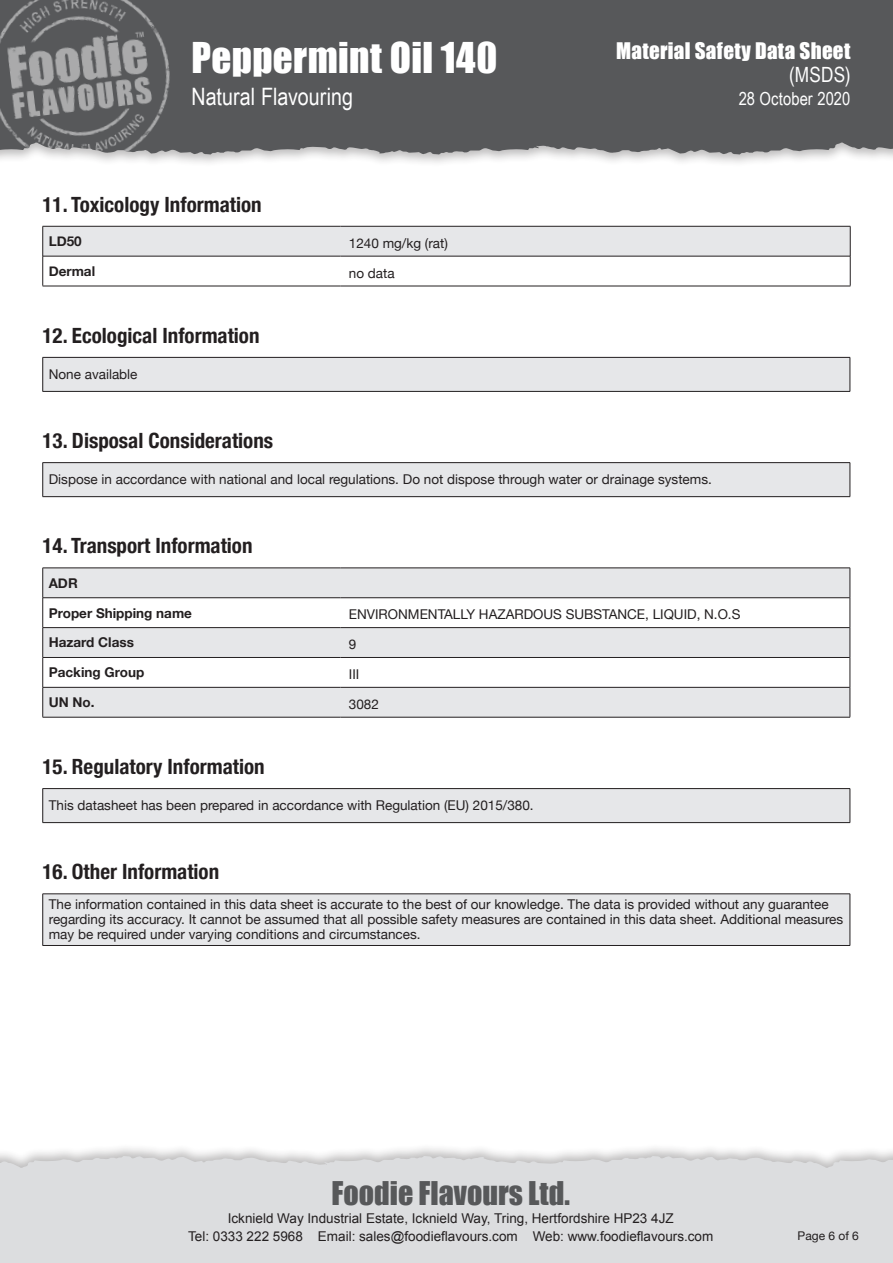
<style>
.page{position:relative;width:893px;height:1263px;background:#fff}
.page>*{position:absolute;margin:0;border:0;box-sizing:border-box;transform-origin:0 0}
.t1{font:39px "Impact";letter-spacing:.01em;color:#fff}
.t2{font:30px "Impact";color:#57585a}
.t3{font:24px "Arial Narrow";color:#fff}
.Heading_2{font:700 condensed 21px "Helvetica Neue";color:#231f20}
.t4{font:21px "Impact";letter-spacing:.015em;color:#fff}
.t5{font:21px "Arial Narrow";color:#fff}
.t6{font:18px "Arial Narrow";letter-spacing:.005em;color:#fff}
.Standard_table_text{font:13.5px/15px "Helvetica Neue";color:#231f20}
.t7{font:13.5px/18px "Arial";color:#231f20;text-align:center}
.Standard_Table_Label{font:700 13.5px "Helvetica Neue";color:#231f20}
.t8{font:12px "Helvetica Neue";color:#231f20}
</style>
<div class="page">
<div style="left:0;top:1143px;width:893px;height:120px;background:#231f20;opacity:.3"></div>
<div style="left:0;top:1156px;width:893px;height:107px;background:#dcdddf"></div>
<div style="left:0;top:0;width:893px;height:167px;background:#231f20;opacity:.3"></div>
<div style="left:206px;top:0;width:687px;height:154px;background:#57585a"></div>
<img style="left:0;top:0;width:206px;height:154px">
<div style="left:43px;top:227px;width:807px;height:29px;background:#e6e7e9"></div>
<hr style="left:43px;top:226px;width:297px;height:1px;background:#231f20">
<hr style="left:42px;top:226px;width:1px;height:30px;background:#231f20">
<hr style="left:340px;top:226px;width:510px;height:1px;background:#231f20">
<hr style="left:850px;top:226px;width:1px;height:30px;background:#231f20">
<hr style="left:42px;top:256px;width:1px;height:30px;background:#231f20">
<hr style="left:850px;top:256px;width:1px;height:30px;background:#231f20">
<hr style="left:43px;top:256px;width:297px;height:1px;background:#231f20">
<hr style="left:340px;top:256px;width:510px;height:1px;background:#231f20">
<hr style="left:43px;top:286px;width:297px;height:1px;background:#231f20">
<hr style="left:340px;top:286px;width:510px;height:1px;background:#231f20">
<div style="left:43px;top:357px;width:807px;height:34px;background:#e6e7e9"></div>
<hr style="left:43px;top:357px;width:807px;height:1px;background:#231f20">
<hr style="left:42px;top:358px;width:1px;height:33px;background:#231f20">
<hr style="left:850px;top:358px;width:1px;height:33px;background:#231f20">
<hr style="left:43px;top:391px;width:807px;height:1px;background:#231f20">
<div style="left:43px;top:463px;width:807px;height:34px;background:#e6e7e9"></div>
<hr style="left:43px;top:462px;width:807px;height:1px;background:#231f20">
<hr style="left:42px;top:463px;width:1px;height:33px;background:#231f20">
<hr style="left:850px;top:463px;width:1px;height:33px;background:#231f20">
<hr style="left:43px;top:496px;width:807px;height:1px;background:#231f20">
<svg style="left:43px;top:569px;width:807px;height:148px;fill:#e6e7e9"></svg>
<hr style="left:43px;top:568px;width:297px;height:1px;background:#231f20">
<hr style="left:42px;top:568px;width:1px;height:30px;background:#231f20">
<hr style="left:340px;top:568px;width:510px;height:1px;background:#231f20">
<hr style="left:850px;top:568px;width:1px;height:30px;background:#231f20">
<hr style="left:42px;top:598px;width:1px;height:30px;background:#231f20">
<hr style="left:850px;top:598px;width:1px;height:30px;background:#231f20">
<svg style="left:42px;top:628px;width:1px;height:29px"></svg>
<svg style="left:850px;top:628px;width:1px;height:29px"></svg>
<hr style="left:42px;top:657px;width:1px;height:30px;background:#231f20">
<hr style="left:850px;top:657px;width:1px;height:30px;background:#231f20">
<hr style="left:42px;top:687px;width:1px;height:30px;background:#231f20">
<hr style="left:850px;top:687px;width:1px;height:30px;background:#231f20">
<hr style="left:43px;top:597px;width:297px;height:1px;background:#231f20">
<hr style="left:340px;top:597px;width:510px;height:1px;background:#231f20">
<hr style="left:43px;top:627px;width:297px;height:1px;background:#231f20">
<hr style="left:340px;top:627px;width:510px;height:1px;background:#231f20">
<hr style="left:43px;top:657px;width:297px;height:1px;background:#231f20">
<hr style="left:340px;top:657px;width:510px;height:1px;background:#231f20">
<hr style="left:43px;top:687px;width:297px;height:1px;background:#231f20">
<hr style="left:340px;top:687px;width:510px;height:1px;background:#231f20">
<hr style="left:43px;top:717px;width:297px;height:1px;background:#231f20">
<hr style="left:340px;top:717px;width:510px;height:1px;background:#231f20">
<div style="left:43px;top:788px;width:807px;height:35px;background:#e6e7e9"></div>
<hr style="left:43px;top:788px;width:807px;height:1px;background:#231f20">
<hr style="left:42px;top:789px;width:1px;height:33px;background:#231f20">
<hr style="left:850px;top:789px;width:1px;height:33px;background:#231f20">
<hr style="left:43px;top:822px;width:807px;height:1px;background:#231f20">
<div style="left:43px;top:894px;width:807px;height:51px;background:#e6e7e9"></div>
<hr style="left:43px;top:893px;width:807px;height:1px;background:#231f20">
<hr style="left:42px;top:894px;width:1px;height:51px;background:#231f20">
<hr style="left:850px;top:894px;width:1px;height:51px;background:#231f20">
<hr style="left:43px;top:945px;width:807px;height:1px;background:#231f20">
<h1 class="t1" style="left:191px;top:28px;width:308px">Peppermint Oil 140</h1>
<h3 class="t3" style="left:191px;top:79px;width:163px">Natural Flavouring</h3>
<p class="Heading_2" style="left:43px;top:187px;width:221px">11. Toxicology Information</p>
<p class="Standard_Table_Label" style="left:49px;top:231px;width:35px">LD50</p>
<p class="Standard_table_text" style="left:349px;top:236px;width:101px">1240 mg/kg (rat)</p>
<p class="Standard_Table_Label" style="left:49px;top:260px;width:48px">Dermal</p>
<p class="Standard_table_text" style="left:349px;top:266px;width:47px">no data</p>
<p class="Heading_2" style="left:43px;top:318px;width:218px">12. Ecological Information</p>
<p class="Standard_table_text" style="left:49px;top:368px;width:90px">None available</p>
<h3 class="t4" style="left:616px;top:35px;width:236px">Material Safety Data Sheet</h3>
<h3 class="t5" style="left:789px;top:59px;width:63px">(MSDS)</h3>
<h3 class="t6" style="left:739px;top:85px;width:113px">28 October 2020</h3>
<p class="Heading_2" style="left:43px;top:423px;width:232px">13. Disposal Considerations</p>
<p class="Standard_table_text" style="left:49px;top:473px;width:665px">Dispose in accordance with national and local regulations. Do not dispose through water or drainage systems.</p>
<p class="Heading_2" style="left:43px;top:528px;width:212px">14. Transport Information</p>
<p class="Standard_Table_Label" style="left:49px;top:572px;width:30px">ADR</p>
<p class="Standard_Table_Label" style="left:49px;top:602px;width:145px">Proper Shipping name</p>
<p class="Standard_table_text" style="left:349px;top:608px;width:393px">ENVIRONMENTALLY HAZARDOUS SUBSTANCE, LIQUID, N.O.S</p>
<p class="Standard_Table_Label" style="left:49px;top:632px;width:87px">Hazard Class</p>
<p class="Standard_table_text" style="left:349px;top:637px;width:9px">9</p>
<p class="Standard_Table_Label" style="left:49px;top:662px;width:97px">Packing Group</p>
<p class="Standard_table_text" style="left:349px;top:667px;width:12px">III</p>
<p class="Standard_Table_Label" style="left:49px;top:692px;width:47px">UN No.</p>
<p class="Standard_table_text" style="left:349px;top:697px;width:32px">3082</p>
<p class="Heading_2" style="left:43px;top:749px;width:224px">15. Regulatory Information</p>
<p class="Standard_table_text" style="left:49px;top:799px;width:486px">This datasheet has been prepared in accordance with Regulation (EU) 2015/380.</p>
<p class="Heading_2" style="left:43px;top:854px;width:178px">16. Other Information</p>
<p class="Standard_table_text" style="left:49px;top:898px;width:796px">The information contained in this data sheet is accurate to the best of our knowledge. The data is provided without any guarantee regarding its accuracy. It cannot be assumed that all possible safety measures are contained in this data sheet. Additional measures may be required under varying conditions and circumstances.</p>
<h2 class="t2" style="left:332px;top:1170px;width:240px">Foodie Flavours Ltd.</h2>
<p class="t7" style="left:188px;top:1209px;width:527px">Icknield Way Industrial Estate, Icknield Way, Tring, Hertfordshire HP23 4JZ<br>Tel: 0333 222 5968 Email: sales@foodieflavours.com Web: www.foodieflavours.com</p>
<p class="t8" style="left:798px;top:1227px;width:63px">Page 6 of 6</p>
</div>
